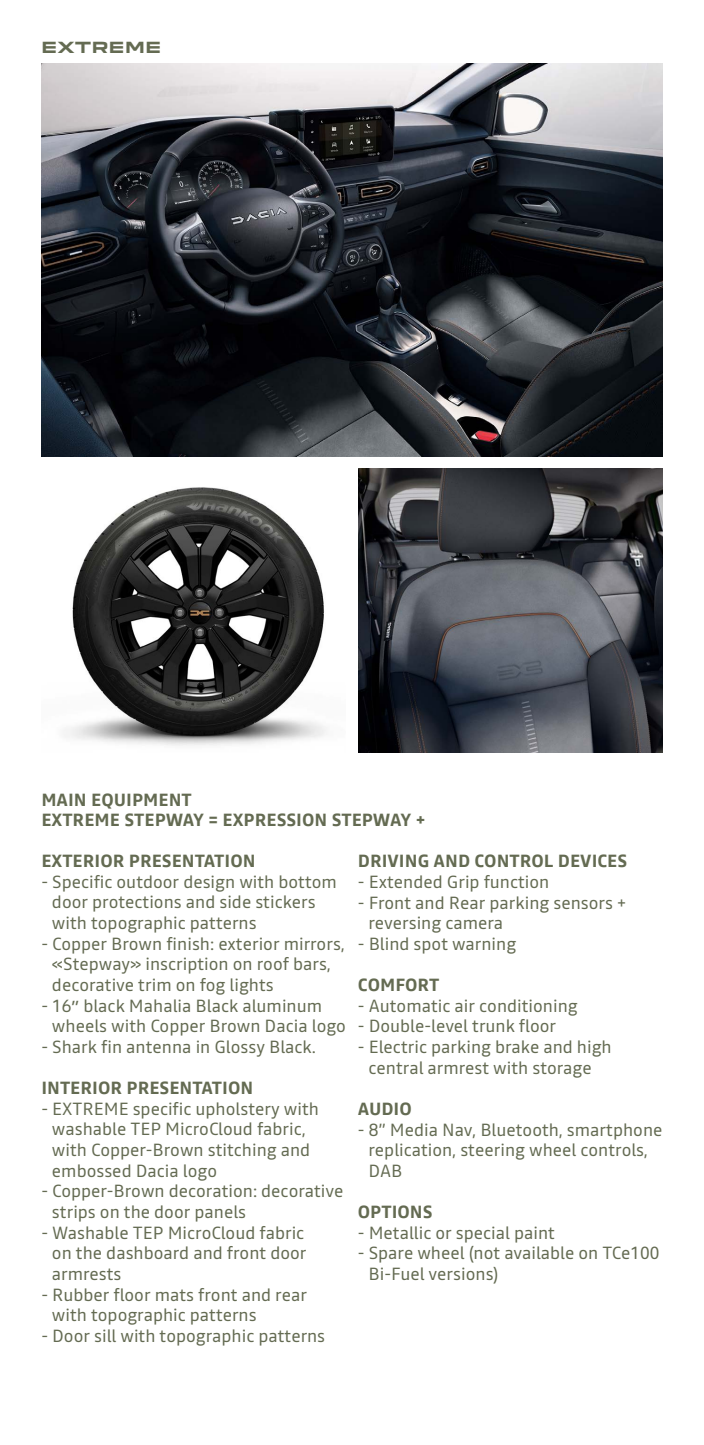
<style>
.page{position:relative;width:704px;height:1445px;background:#fff}
.page>*{position:absolute;margin:0;border:0;box-sizing:border-box;transform-origin:0 0}
.t1{font:17.5px/20.6px "Read";color:#646b52}
.t2{font:700 17.5px/20.6px "Read";color:#646b52}
.t3{font:700 15px "Dacia Block Extended";color:#646b52}
.s1{font-family:"Nouvel R"}
</style>
<div class="page">
<img style="left:41px;top:64px;width:621px;height:392px">
<img style="left:64px;top:487px;width:262px;height:259px">
<img style="left:358px;top:469px;width:304px;height:283px">
<p class="t3" style="left:41px;top:39px;width:121px">EXTREME</p>
<p class="t2" style="left:41px;top:789px;width:385px">MAIN EQUIPMENT<br>EXTREME STEPWAY = EXPRESSION STEPWAY +</p>
<p class="t2" style="left:41px;top:850px;width:216px">EXTERIOR PRESENTATION</p>
<p class="t1" style="left:52px;top:871px;width:286px;text-indent:-11px">- Specific outdoor design with bottom door protections and side stickers with topographic patterns</p>
<p class="t1" style="left:52px;top:933px;width:294px;text-indent:-11px">- Copper Brown finish: exterior mirrors, «Stepway» inscription on roof bars, decorative trim on fog lights</p>
<p class="t1" style="left:52px;top:995px;width:295px;text-indent:-11px">- 16<span class="s1">”</span> black Mahalia Black aluminum wheels with Copper Brown Dacia logo</p>
<p class="t1" style="left:41px;top:1036px;width:276px">- Shark fin antenna in Glossy Black.</p>
<p class="t2" style="left:41px;top:1077px;width:213px">INTERIOR PRESENTATION</p>
<p class="t1" style="left:52px;top:1098px;width:268px;text-indent:-11px">- EXTREME specific upholstery with washable TEP MicroCloud fabric, with Copper-Brown stitching and embossed Dacia logo</p>
<p class="t1" style="left:52px;top:1180px;width:293px;text-indent:-11px">- Copper-Brown decoration: decorative strips on the door panels</p>
<p class="t1" style="left:52px;top:1222px;width:256px;text-indent:-11px">- Washable TEP MicroCloud fabric on the dashboard and front door armrests</p>
<p class="t1" style="left:52px;top:1284px;width:256px;text-indent:-11px">- Rubber floor mats front and rear with topographic patterns</p>
<p class="t1" style="left:41px;top:1325px;width:285px">- Door sill with topographic patterns</p>
<p class="t2" style="left:357px;top:850px;width:271px">DRIVING AND CONTROL DEVICES</p>
<p class="t1" style="left:357px;top:871px;width:193px">- Extended Grip function</p>
<p class="t1" style="left:368px;top:892px;width:259px;text-indent:-11px">- Front and Rear parking sensors + reversing camera</p>
<p class="t1" style="left:357px;top:933px;width:160px">- Blind spot warning</p>
<p class="t2" style="left:357px;top:974px;width:83px">COMFORT</p>
<p class="t1" style="left:357px;top:995px;width:221px">- Automatic air conditioning</p>
<p class="t1" style="left:357px;top:1016px;width:200px">- Double-level trunk floor</p>
<p class="t1" style="left:357px;top:1036px;width:255px;text-align:center">- Electric parking brake and high central armrest with storage</p>
<p class="t2" style="left:357px;top:1098px;width:55px">AUDIO</p>
<p class="t1" style="left:368px;top:1119px;width:295px;text-indent:-11px">- 8’’ Media Nav, Bluetooth, smartphone replication, steering wheel controls,<br>DAB</p>
<p class="t2" style="left:357px;top:1201px;width:76px">OPTIONS</p>
<p class="t1" style="left:357px;top:1222px;width:198px">- Metallic or special paint</p>
<p class="t1" style="left:368px;top:1242px;width:292px;text-indent:-11px">- Spare wheel (not available on TCe100<br>Bi-Fuel versions)</p>
</div>
